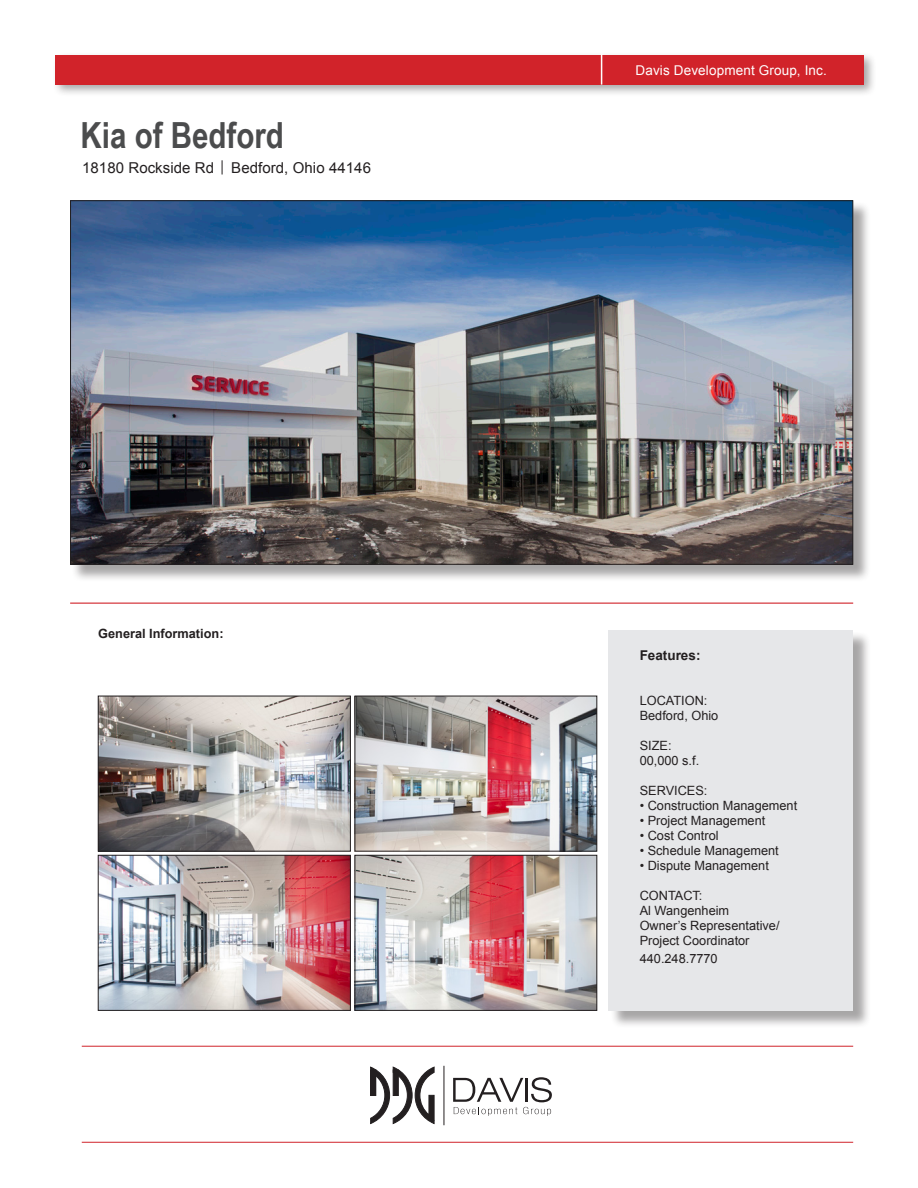
<style>
.page{position:relative;width:918px;height:1188px;background:#fff}
.page>*{position:absolute;margin:0;border:0;box-sizing:border-box;transform-origin:0 0}
.t1{font:700 36px "Arial Narrow";color:#4b4c4d}
.t2{font:15px "Arial";letter-spacing:.005em;color:#231f20}
.t3{font:700 15px "Adobe Caslon Pro";letter-spacing:.01em;color:#fff}
.t4{font:13.5px "Arial";letter-spacing:.01em;color:#fff}
.t5{font:700 13.5px "Arial";color:#231f20}
.Body{font:12.75px "Arial";color:#231f20}
.Headers{font:700 12.75px "Arial";color:#231f20}
</style>
<div class="page">
<div style="left:610px;top:631px;width:261px;height:398px;background:#231f20;opacity:.4"></div>
<div style="left:609px;top:630px;width:244px;height:381px;background:#e6e7e9"></div>
<div style="left:71px;top:202px;width:800px;height:380px;background:#231f20;opacity:.4"></div>
<img style="left:72px;top:202px;width:779px;height:361px">
<div style="left:52px;top:51px;width:825px;height:46px;background:#231f20;opacity:.4"></div>
<div style="left:55px;top:55px;width:809px;height:29px;background:#d1232a"></div>
<hr style="left:82px;top:1046px;width:771px;height:1px;background:#d1232a">
<hr style="left:82px;top:1142px;width:771px;height:1px;background:#d1232a">
<hr style="left:601px;top:19px;width:1px;height:66px;background:#fff">
<hr style="left:70px;top:603px;width:783px;height:1px;background:#d1232a">
<svg style="left:222px;top:160px;width:1px;height:15px"></svg>
<img style="left:357px;top:857px;width:238px;height:152px">
<div style="left:355px;top:855px;width:242px;height:156px;border:1px solid #231f20"></div>
<img style="left:100px;top:857px;width:249px;height:152px">
<div style="left:98px;top:855px;width:253px;height:156px;border:1px solid #231f20"></div>
<svg style="left:371px;top:1067px;width:63px;height:57px"></svg>
<div style="left:371px;top:1070px;width:5px;height:26px;background:#231f20"></div>
<div style="left:393px;top:1070px;width:5px;height:26px;background:#231f20;border:1px solid #231f20"></div>
<hr style="left:444px;top:1066px;width:1px;height:59px;background:#231f20">
<svg style="left:453px;top:1077px;width:99px;height:39px"></svg>
<img style="left:357px;top:698px;width:238px;height:151px">
<div style="left:355px;top:696px;width:242px;height:155px;border:1px solid #231f20"></div>
<img style="left:100px;top:698px;width:249px;height:151px">
<div style="left:98px;top:696px;width:253px;height:155px;border:1px solid #231f20"></div>
<p class="t1" style="left:81px;top:108px;width:205px">Kia of Bedford</p>
<p class="t2" style="left:82px;top:157px;width:290px">18180 Rockside Rd Bedford, Ohio 44146</p>
<p class="Headers" style="left:98px;top:626px;width:127px">General Information:</p>
<p class="t3" style="left:675px;top:59px;width:113px">RETAIL SPACE</p>
<p class="t4" style="left:636px;top:62px;width:193px">Davis Development Group, Inc.</p>
<p class="t5" style="left:640px;top:647px;width:62px">Features:</p>
<p class="Body" style="left:640px;top:692px;width:69px">LOCATION:</p>
<p class="Body" style="left:640px;top:707px;width:80px">Bedford, Ohio</p>
<p class="Body" style="left:640px;top:737px;width:33px">SIZE:</p>
<p class="Body" style="left:640px;top:752px;width:61px">00,000 s.f.</p>
<p class="Body" style="left:640px;top:782px;width:69px">SERVICES:</p>
<p class="Body" style="left:640px;top:797px;width:159px">• Construction Management</p>
<p class="Body" style="left:640px;top:812px;width:127px">• Project Management</p>
<p class="Body" style="left:640px;top:827px;width:80px">• Cost Control</p>
<p class="Body" style="left:640px;top:842px;width:141px">• Schedule Management</p>
<p class="Body" style="left:640px;top:857px;width:131px">• Dispute Management</p>
<p class="Body" style="left:640px;top:887px;width:64px">CONTACT:</p>
<p class="Body" style="left:640px;top:902px;width:91px">Al Wangenheim</p>
<p class="Body" style="left:640px;top:917px;width:141px">Owner’s Representative/</p>
<p class="Body" style="left:640px;top:932px;width:111px">Project Coordinator</p>
<p class="Body" style="left:640px;top:950px;width:79px">440.248.7770</p>
</div>
